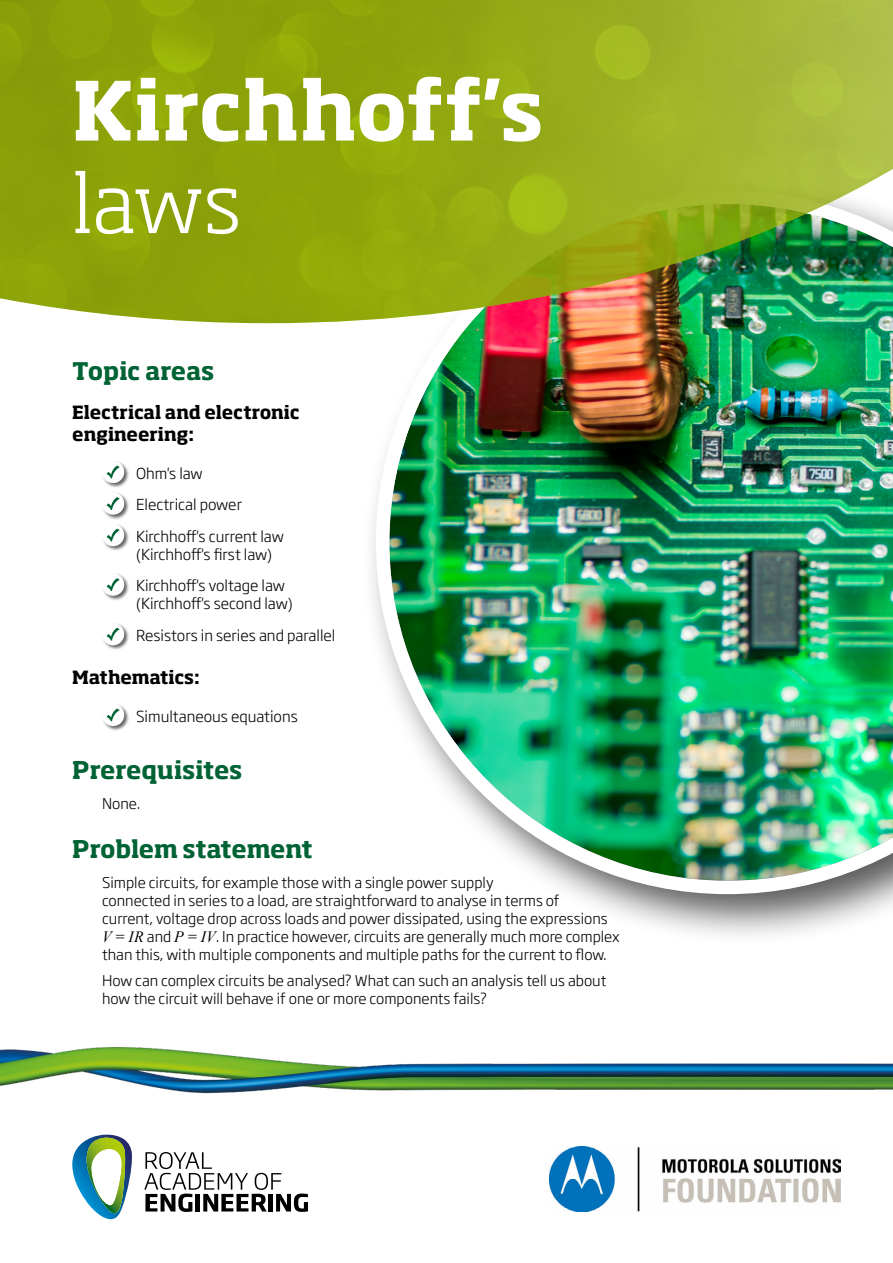
<style>
.page{position:relative;width:893px;height:1263px;background:#fff}
.page>*{position:absolute;margin:0;border:0;box-sizing:border-box;transform-origin:0 0}
.t1{font:700 80.4px "Soho Pro";letter-spacing:.005em;color:#fff}
.t2{font:300 80.4px "Soho Pro";color:#fff}
.t3{font:700 24px "Soho Pro";letter-spacing:-.01em;color:#006334}
.t4{font:700 18px/21.6px "Soho Pro";letter-spacing:-.005em;color:#000}
.t5{font:300 15px/31.5px "Soho Gothic Std";color:#000}
.t6{font:300 14.7px/17.5px "Soho Gothic Std";color:#000}
.s1{font-family:"Times New Roman";font-weight:400;font-style:italic;font-size:15.75px}
.s2{font-family:"Times New Roman";font-weight:400;font-size:15.75px}
</style>
<div class="page">
<img style="left:376px;top:323px;width:517px;height:438px">
<img style="left:0;top:0;width:893px;height:323px">
<img style="left:0;top:761px;width:893px;height:459px">
<div style="left:101px;top:460px;width:28px;height:29px;background:#000;opacity:.6"></div>
<div style="left:102px;top:461px;width:22px;height:22px;background:#fff;border-radius:50%"></div>
<svg style="left:106px;top:465px;width:14px;height:13px"></svg>
<div style="left:101px;top:492px;width:28px;height:28px;background:#000;opacity:.6"></div>
<div style="left:102px;top:492px;width:22px;height:23px;background:#fff;border-radius:50%"></div>
<svg style="left:106px;top:497px;width:14px;height:13px"></svg>
<div style="left:101px;top:524px;width:28px;height:28px;background:#000;opacity:.6"></div>
<div style="left:102px;top:524px;width:22px;height:22px;background:#fff;border-radius:50%"></div>
<svg style="left:106px;top:529px;width:14px;height:13px"></svg>
<div style="left:101px;top:573px;width:28px;height:28px;background:#000;opacity:.6"></div>
<div style="left:102px;top:574px;width:22px;height:22px;background:#fff;border-radius:50%"></div>
<svg style="left:106px;top:578px;width:14px;height:13px"></svg>
<div style="left:101px;top:623px;width:28px;height:28px;background:#000;opacity:.6"></div>
<div style="left:102px;top:623px;width:22px;height:22px;background:#fff;border-radius:50%"></div>
<svg style="left:106px;top:628px;width:14px;height:13px"></svg>
<div style="left:101px;top:703px;width:28px;height:28px;background:#000;opacity:.6"></div>
<div style="left:102px;top:704px;width:22px;height:22px;background:#fff;border-radius:50%"></div>
<svg style="left:106px;top:708px;width:14px;height:13px"></svg>
<svg style="left:144px;top:1152px;width:164px;height:60px"></svg>
<svg style="left:72px;top:1134px;width:61px;height:85px"></svg>
<img style="left:549px;top:1146px;width:291px;height:65px">
<h1 class="t1" style="left:72px;top:53px;width:473px">Kirchhoff's</h1>
<h1 class="t2" style="left:72px;top:141px;width:170px">laws</h1>
<h2 class="t3" style="left:72px;top:354px;width:144px">Topic areas</h2>
<p class="t4" style="left:72px;top:400px;width:229px">Electrical and electronic engineering:</p>
<p class="t5" style="left:136px;top:458px;width:149px">Ohm's law<br>Electrical power<br>Kirchhoff's current law</p>
<p class="t5" style="left:136px;top:539px;width:150px">(Kirchhoff's first law)<br>Kirchhoff's voltage law</p>
<p class="t5" style="left:136px;top:588px;width:201px">(Kirchhoff's second law)<br>Resistors in series and parallel</p>
<p class="t4" style="left:72px;top:665px;width:129px">Mathematics:</p>
<p class="t5" style="left:136px;top:700px;width:163px">Simultaneous equations</p>
<h2 class="t3" style="left:72px;top:753px;width:172px">Prerequisites</h2>
<p class="t6" style="left:102px;top:795px;width:40px">None.</p>
<h2 class="t3" style="left:72px;top:832px;width:242px">Problem statement</h2>
<p class="t6" style="left:102px;top:874px;width:507px">Simple circuits, for example those with a single power supply<br>connected in series to a load, are straightforward to analyse in terms of current, voltage drop across loads and power dissipated, using the expressions</p>
<p class="t6" style="left:102px;top:928px;width:519px"><span class="s1">V</span> <span class="s2">=</span> <span class="s1">IR</span> and <span class="s1">P</span> <span class="s2">=</span> <span class="s1">IV</span>. In practice however, circuits are generally much more complex than this, with multiple components and multiple paths for the current to flow.</p>
<p class="t6" style="left:102px;top:972px;width:506px">How can complex circuits be analysed? What can such an analysis tell us about how the circuit will behave if one or more components fails?</p>
</div>
